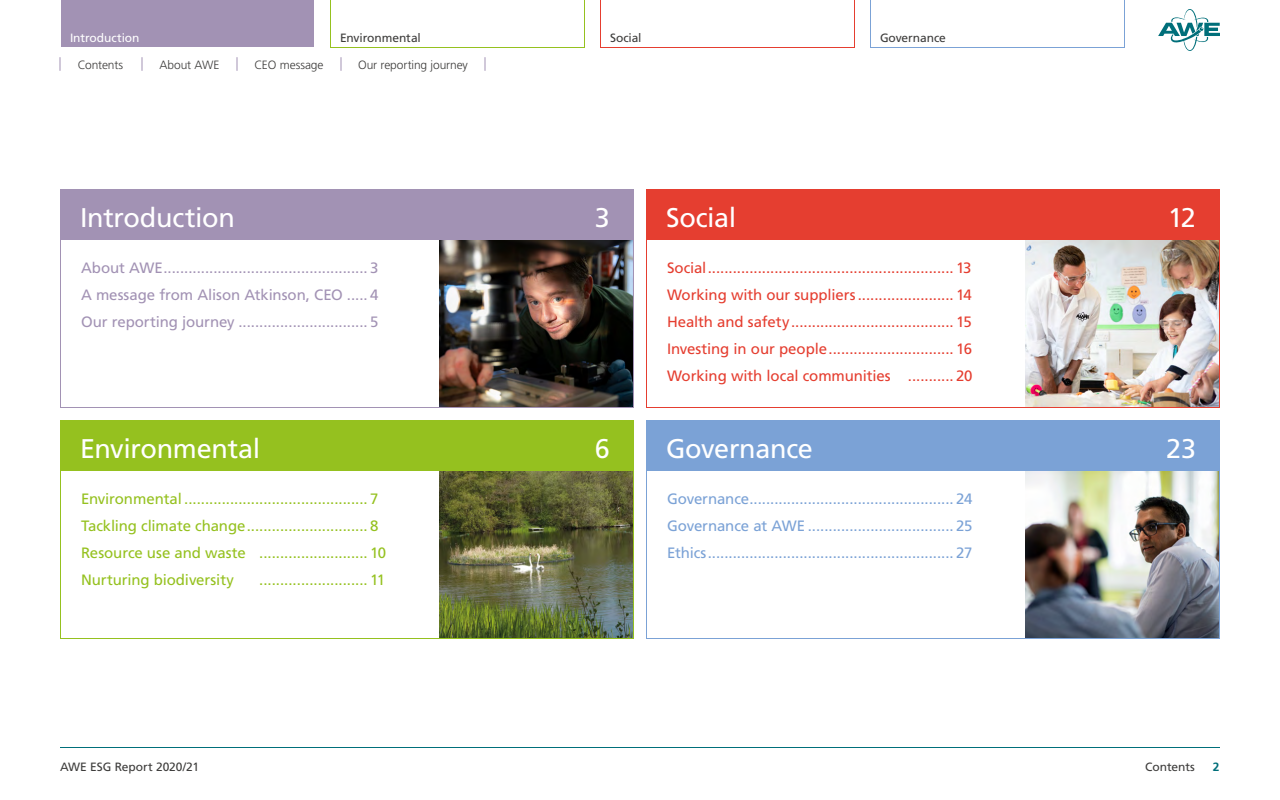
<style>
.page{position:relative;width:1280px;height:800px;background:#fff}
.page>*{position:absolute;margin:0;border:0;box-sizing:border-box;transform-origin:0 0}
.TOC_1{font:27px "Frutiger LT Pro";letter-spacing:-.01em;color:#fff}
.t1{font:15px "Frutiger LT Pro";letter-spacing:-.005em;color:#e53e30}
.t2{font:15px "Frutiger LT Pro";letter-spacing:-.01em;color:#95c11f}
.t3{font:15px "Frutiger LT Pro";letter-spacing:-.01em;color:#7ba2d6}
.t4{font:15px "Frutiger LT Pro";letter-spacing:-.005em;color:#a292b4}
.Text_anchor{font:12px "Frutiger LT Pro";letter-spacing:-.005em;color:#3d3c3b}
.t5{font:300 12px "Frutiger LT Pro";letter-spacing:-.01em;color:#3d3c3b}
.t6{font:12px "Frutiger LT Pro";letter-spacing:-.005em;color:#fff}
.t7{font:700 12px "Frutiger LT Pro";color:#006f7a}
</style>
<div class="page">
<hr style="left:60px;top:747px;width:1160px;height:1px;background:#006f7a">
<svg style="left:330px;top:0;width:255px;height:48px"></svg>
<svg style="left:600px;top:0;width:255px;height:48px"></svg>
<svg style="left:870px;top:0;width:255px;height:48px"></svg>
<div style="left:61px;top:0;width:253px;height:47px;background:#a292b4"></div>
<svg style="left:60px;top:58px;width:1px;height:12px"></svg>
<svg style="left:236px;top:58px;width:2px;height:12px"></svg>
<svg style="left:340px;top:58px;width:2px;height:12px"></svg>
<svg style="left:484px;top:58px;width:2px;height:12px"></svg>
<svg style="left:142px;top:58px;width:1px;height:12px"></svg>
<img style="left:439px;top:471px;width:193px;height:166px">
<img style="left:439px;top:240px;width:193px;height:166px">
<img style="left:1025px;top:240px;width:193px;height:166px">
<img style="left:1025px;top:471px;width:193px;height:166px">
<div style="left:646px;top:189px;width:574px;height:51px;background:#e53e30"></div>
<div style="left:646px;top:420px;width:574px;height:51px;background:#7ba2d6"></div>
<div style="left:60px;top:189px;width:574px;height:51px;background:#a292b4"></div>
<div style="left:60px;top:420px;width:574px;height:51px;background:#95c11f"></div>
<svg style="left:1158px;top:9px;width:62px;height:42px"></svg>
<p class="t6" style="left:70px;top:31px;width:71px">Introduction</p>
<p class="t5" style="left:78px;top:58px;width:47px">Contents</p>
<p class="Text_anchor" style="left:340px;top:31px;width:82px">Environmental</p>
<p class="Text_anchor" style="left:610px;top:31px;width:33px">Social</p>
<p class="Text_anchor" style="left:880px;top:31px;width:67px">Governance</p>
<p class="t5" style="left:159px;top:58px;width:62px">About AWE</p>
<p class="t5" style="left:254px;top:58px;width:71px">CEO message</p>
<p class="t5" style="left:358px;top:58px;width:111px">Our reporting journey</p>
<p class="TOC_1" style="left:80px;top:202px;width:156px">Introduction</p>
<p class="TOC_1" style="left:595px;top:202px;width:17px">3</p>
<p class="t4" style="left:81px;top:259px;width:299px">About AWE................................................. 3</p>
<p class="t4" style="left:81px;top:286px;width:299px">A message from Alison Atkinson, CEO ..... 4</p>
<p class="t4" style="left:81px;top:313px;width:299px">Our reporting journey ............................... 5</p>
<p class="TOC_1" style="left:80px;top:433px;width:182px">Environmental</p>
<p class="TOC_1" style="left:595px;top:433px;width:17px">6</p>
<p class="t2" style="left:81px;top:490px;width:299px">Environmental ............................................ 7</p>
<p class="t2" style="left:81px;top:517px;width:299px">Tackling climate change............................. 8</p>
<p class="t2" style="left:81px;top:544px;width:307px">Resource use and waste .......................... 10</p>
<p class="t2" style="left:81px;top:571px;width:155px">Nurturing biodiversity</p>
<p class="t2" style="left:259px;top:571px;width:127px">.......................... 11</p>
<p class="TOC_1" style="left:666px;top:202px;width:72px">Social</p>
<p class="TOC_1" style="left:1168px;top:202px;width:30px">12</p>
<p class="t1" style="left:667px;top:259px;width:306px">Social........................................................... 13</p>
<p class="t1" style="left:667px;top:286px;width:306px">Working with our suppliers....................... 14</p>
<p class="t1" style="left:667px;top:313px;width:306px">Health and safety....................................... 15</p>
<p class="t1" style="left:667px;top:340px;width:307px">Investing in our people.............................. 16</p>
<p class="t1" style="left:667px;top:367px;width:307px">Working with local communities ........... 20</p>
<p class="TOC_1" style="left:666px;top:433px;width:148px">Governance</p>
<p class="TOC_1" style="left:1166px;top:433px;width:31px">23</p>
<p class="t3" style="left:667px;top:490px;width:307px">Governance................................................. 24</p>
<p class="t3" style="left:667px;top:517px;width:307px">Governance at AWE ................................... 25</p>
<p class="t3" style="left:667px;top:544px;width:307px">Ethics........................................................... 27</p>
<p class="Text_anchor" style="left:60px;top:760px;width:141px">AWE ESG Report 2020/21</p>
<p class="t7" style="left:1213px;top:760px;width:8px">2</p>
<p class="Text_anchor" style="left:1145px;top:760px;width:51px">Contents</p>
</div>
